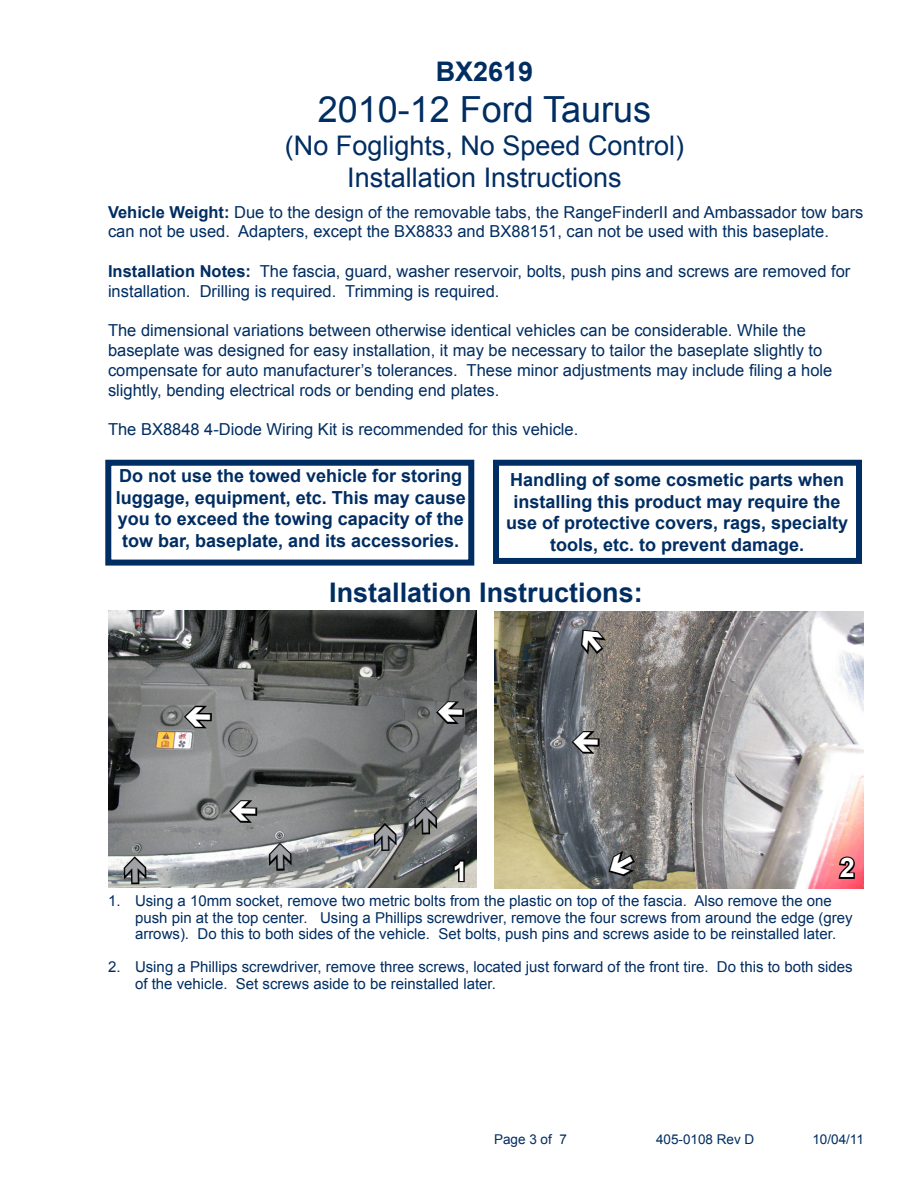
<style>
.page{position:relative;width:918px;height:1188px;background:#fff}
.page>*{position:absolute;margin:0;border:0;box-sizing:border-box;transform-origin:0 0}
.t1{font:36px "Arial";color:#002d62}
.t2{font:27px/32.4px "Arial";color:#002d62;text-align:center}
.t3{font:700 27px "Arial";color:#002d62}
.t4{font:700 27px "Arial";color:#fff}
.t5{font:700 18px/21.6px "Arial";color:#002d62;text-align:center}
.t6{font:16.5px/19.8px "Arial";color:#002d62}
.t7{font:15px/16.5px "Arial";color:#002d62}
.t8{font:13.5px "Arial";color:#002d62}
.s1{font-weight:700}
</style>
<div class="page">
<img style="left:108px;top:611px;width:369px;height:276px">
<svg style="left:452px;top:858px;width:14px;height:26px"></svg>
<img style="left:495px;top:612px;width:369px;height:276px">
<svg style="left:837px;top:854px;width:20px;height:26px"></svg>
<div style="left:493px;top:460px;width:369px;height:104px;border:6px solid #002d62"></div>
<div style="left:105px;top:460px;width:369px;height:106px;border:6px solid #002d62"></div>
<svg style="left:434px;top:699px;width:32px;height:27px"></svg>
<svg style="left:607px;top:848px;width:31px;height:30px"></svg>
<svg style="left:579px;top:628px;width:30px;height:30px"></svg>
<svg style="left:570px;top:728px;width:31px;height:28px"></svg>
<svg style="left:227px;top:797px;width:32px;height:28px"></svg>
<svg style="left:267px;top:841px;width:27px;height:31px"></svg>
<svg style="left:372px;top:821px;width:27px;height:32px"></svg>
<svg style="left:412px;top:804px;width:28px;height:32px"></svg>
<svg style="left:121px;top:854px;width:28px;height:32px"></svg>
<svg style="left:182px;top:703px;width:31px;height:28px"></svg>
<h2 class="t3" style="left:436px;top:54px;width:99px">BX2619</h2>
<h1 class="t1" style="left:318px;top:86px;width:335px">2010-12 Ford Taurus</h1>
<h2 class="t2" style="left:285px;top:129px;width:401px">(No Foglights, No Speed Control)<br>Installation Instructions</h2>
<p class="t6" style="left:108px;top:202px;width:757px"><span class="s1">Vehicle Weight:</span> Due to the design of the removable tabs, the RangeFinderII and Ambassador tow bars can not be used. Adapters, except the BX8833 and BX88151, can not be used with this baseplate.</p>
<p class="t6" style="left:108px;top:261px;width:744px"><span class="s1">Installation Notes:</span> The fascia, guard, washer reservoir, bolts, push pins and screws are removed for installation. Drilling is required. Trimming is required.</p>
<p class="t6" style="left:108px;top:321px;width:726px">The dimensional variations between otherwise identical vehicles can be considerable. While the baseplate was designed for easy installation, it may be necessary to tailor the baseplate slightly to compensate for auto manufacturer’s tolerances. These minor adjustments may include filing a hole slightly, bending electrical rods or bending end plates.</p>
<p class="t6" style="left:108px;top:420px;width:472px">The BX8848 4-Diode Wiring Kit is recommended for this vehicle.</p>
<p class="t5" style="left:116px;top:466px;width:352px">Do not use the towed vehicle for storing luggage, equipment, etc. This may cause you to exceed the towing capacity of the tow bar, baseplate, and its accessories.</p>
<p class="t5" style="left:506px;top:470px;width:344px">Handling of some cosmetic parts when installing this product may require the use of protective covers, rags, specialty tools, etc. to prevent damage.</p>
<h2 class="t3" style="left:329px;top:575px;width:315px">Installation Instructions:</h2>
<h2 class="t4" style="left:453px;top:853px;width:17px">1</h2>
<h2 class="t4" style="left:840px;top:850px;width:17px">2</h2>
<p class="t7" style="left:135px;top:893px;width:719px;text-indent:-27px">1. Using a 10mm socket, remove two metric bolts from the plastic on top of the fascia. Also remove the one push pin at the top center. Using a Phillips screwdriver, remove the four screws from around the edge (grey arrows). Do this to both sides of the vehicle. Set bolts, push pins and screws aside to be reinstalled later.</p>
<p class="t7" style="left:135px;top:959px;width:719px;text-indent:-27px">2. Using a Phillips screwdriver, remove three screws, located just forward of the front tire. Do this to both sides of the vehicle. Set screws aside to be reinstalled later.</p>
<p class="t8" style="left:494px;top:1130px;width:74px">Page 3 of 7</p>
<p class="t8" style="left:656px;top:1130px;width:100px">405-0108 Rev D</p>
<p class="t8" style="left:812px;top:1130px;width:53px">10/04/11</p>
</div>
